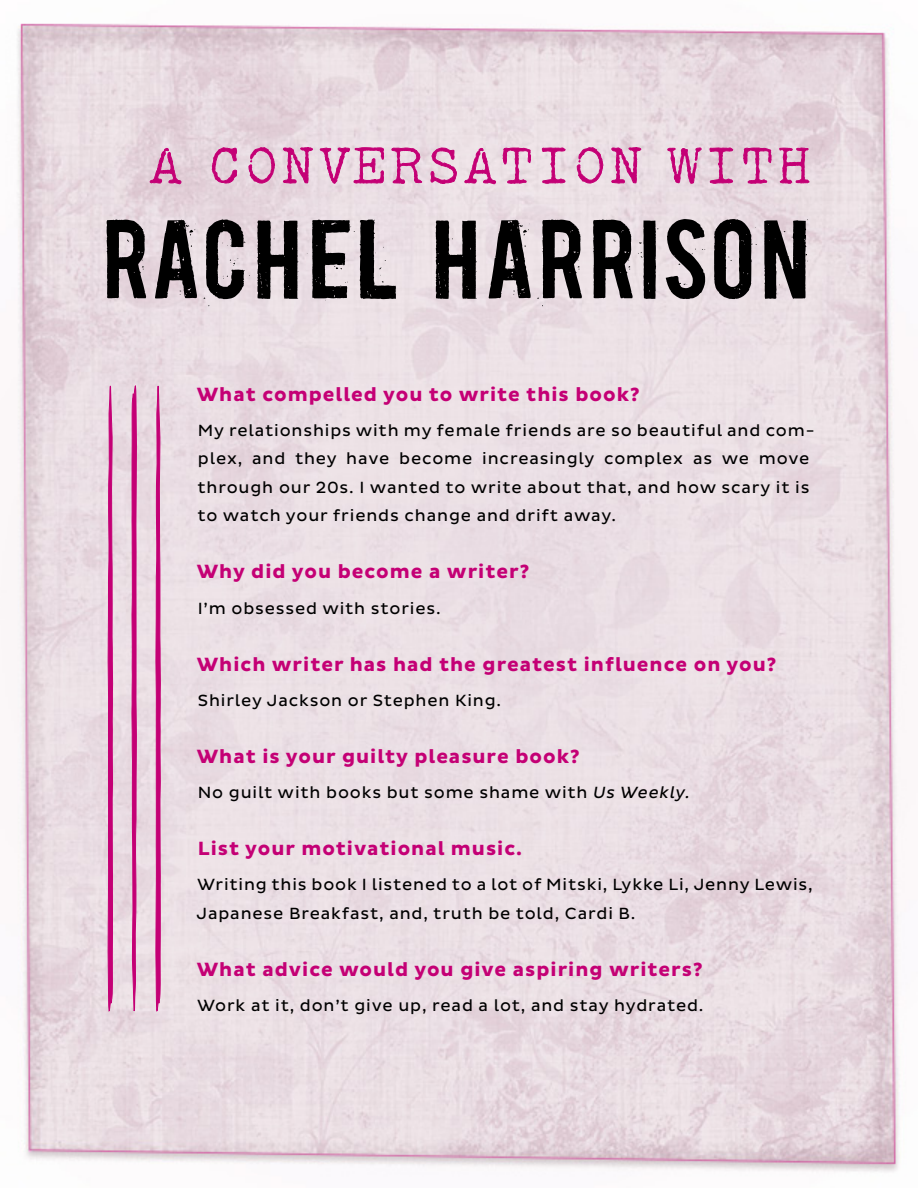
<style>
.page{position:relative;width:918px;height:1188px;background:#fff}
.page>*{position:absolute;margin:0;border:0;box-sizing:border-box;transform-origin:0 0}
.t1{font:111px "Boycott";letter-spacing:.04em;color:#000}
.t2{font:57px "V Typewriter Royal";letter-spacing:.04em;color:#c40075}
.t3{font:700 19.5px "Pluto Sans";letter-spacing:.05em;color:#c40075}
.t4{font:16.5px/28.5px "Pluto Sans";letter-spacing:.05em;color:#000}
.s1{font-style:italic}
</style>
<div class="page">
<img style="left:17px;top:23px;width:882px;height:1149px">
<svg style="left:150px;top:148px;width:31px;height:36px"></svg>
<svg style="left:212px;top:147px;width:25px;height:36px"></svg>
<svg style="left:249px;top:147px;width:26px;height:36px"></svg>
<svg style="left:283px;top:147px;width:30px;height:36px"></svg>
<svg style="left:320px;top:147px;width:64px;height:37px;background:#e3b6cf"></svg>
<svg style="left:391px;top:148px;width:31px;height:36px"></svg>
<svg style="left:430px;top:148px;width:27px;height:36px"></svg>
<svg style="left:464px;top:148px;width:32px;height:36px"></svg>
<svg style="left:503px;top:148px;width:28px;height:36px"></svg>
<svg style="left:541px;top:148px;width:25px;height:36px"></svg>
<svg style="left:577px;top:147px;width:26px;height:36px"></svg>
<svg style="left:611px;top:147px;width:30px;height:36px"></svg>
<svg style="left:667px;top:148px;width:35px;height:36px"></svg>
<svg style="left:709px;top:148px;width:24px;height:36px"></svg>
<svg style="left:743px;top:148px;width:29px;height:36px"></svg>
<svg style="left:779px;top:148px;width:30px;height:36px"></svg>
<svg style="left:156px;top:385px;width:5px;height:643px;background:#ca2587"></svg>
<svg style="left:108px;top:385px;width:5px;height:643px;background:#c81e83"></svg>
<svg style="left:131px;top:369px;width:6px;height:643px;background:#cd3c92"></svg>
<h2 class="t2" style="left:148px;top:133px;width:664px">A CONVERSATION WITH</h2>
<h1 class="t1" style="left:102px;top:198px;width:710px">RACHEL HARRISON</h1>
<p class="t3" style="left:197px;top:383px;width:444px">What compelled you to write this book?</p>
<p class="t4" style="left:198px;top:416px;width:619px">My relationships with my female friends are so beautiful and com&shy;plex, and they have become increasingly complex as we move through our 20s. I wanted to write about that, and how scary it is to watch your friends change and drift away.</p>
<p class="t3" style="left:197px;top:561px;width:334px">Why did you become a writer?</p>
<p class="t4" style="left:198px;top:594px;width:244px">I’m obsessed with stories.</p>
<p class="t3" style="left:197px;top:653px;width:581px">Which writer has had the greatest influence on you?</p>
<p class="t4" style="left:198px;top:686px;width:305px">Shirley Jackson or Stephen King.</p>
<p class="t3" style="left:197px;top:745px;width:384px">What is your guilty pleasure book?</p>
<p class="t4" style="left:198px;top:778px;width:494px">No guilt with books but some shame with <span class="s1">Us Weekly.</span></p>
<p class="t3" style="left:198px;top:837px;width:326px">List your motivational music.</p>
<p class="t4" style="left:197px;top:871px;width:618px">Writing this book I listened to a lot of Mitski, Lykke Li, Jenny Lewis,<br>Japanese Breakfast, and, truth be told, Cardi B.</p>
<p class="t3" style="left:197px;top:958px;width:507px">What advice would you give aspiring writers?</p>
<p class="t4" style="left:197px;top:991px;width:508px">Work at it, don’t give up, read a lot, and stay hydrated.</p>
</div>
